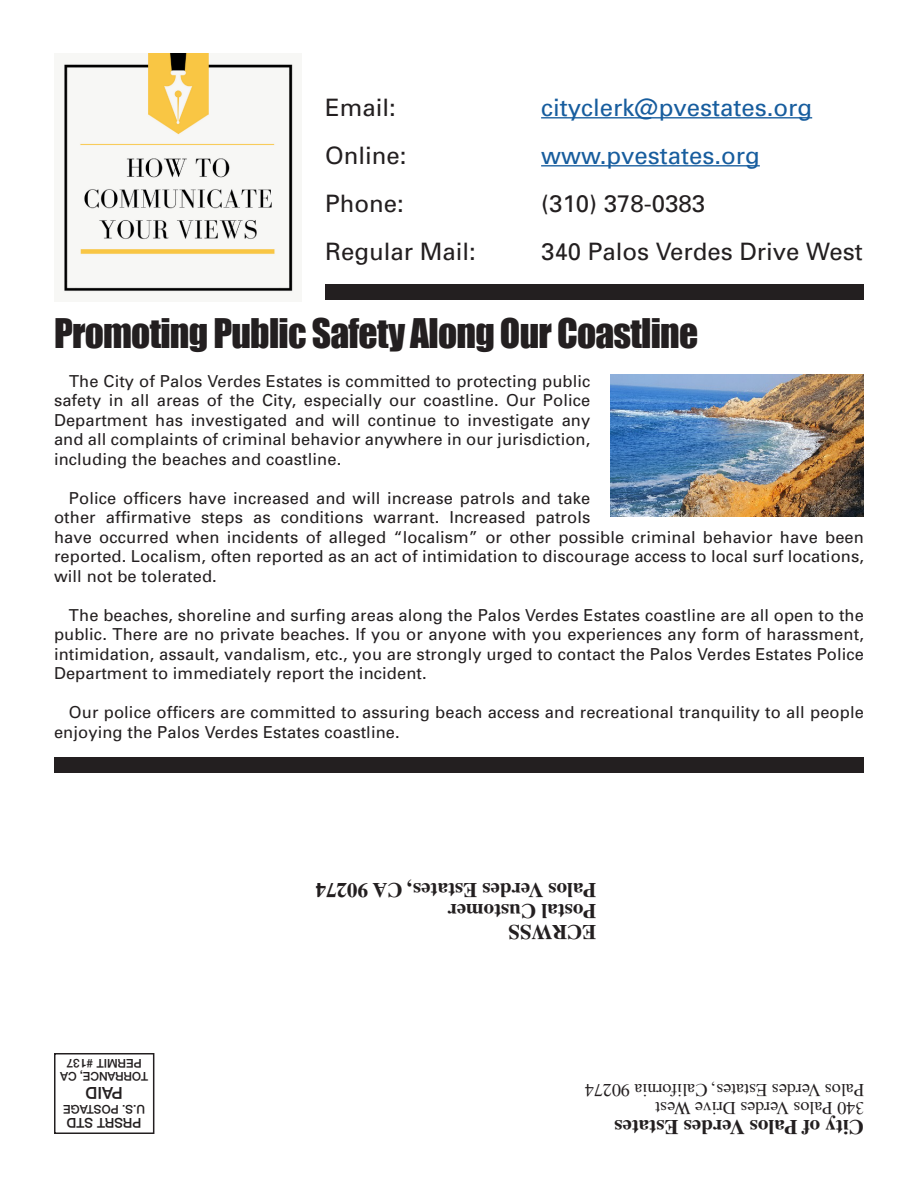
<style>
.page{position:relative;width:918px;height:1188px;background:#fff}
.page>*{position:absolute;margin:0;border:0;box-sizing:border-box;transform-origin:0 0}
.t1{font:37.5px "Impact";letter-spacing:-.02em;color:#231f20}
.t2{font:24px "Univers";color:#231f20}
.t3{font:24px "Univers";color:#175d9e}
.t4{font:700 21px/21px "Times";color:#231f20}
.t5{font:18px/18px "Times";color:#231f20}
.t6{font:16.5px/19.5px "Univers";letter-spacing:.005em;color:#231f20;text-align:justify}
.t7{font:500 16.5px "Helvetica Neue";color:#231f20}
.t8{font:500 13.5px "Helvetica Neue";color:#231f20}
.t9{font:500 12px/13.5px "Helvetica Neue";color:#231f20;text-align:center}
</style>
<div class="page">
<img style="left:611px;top:374px;width:253px;height:143px">
<img style="left:63px;top:54px;width:231px;height:239px">
<hr style="left:541px;top:117px;width:271px;height:1px;background:#175d9e">
<hr style="left:541px;top:165px;width:219px;height:1px;background:#175d9e">
<div style="left:325px;top:285px;width:539px;height:15px;background:#231f20"></div>
<div style="left:54px;top:758px;width:810px;height:15px;background:#231f20"></div>
<div style="left:54px;top:1053px;width:100px;height:81px;border:2px solid #231f20"></div>
<h2 class="t2" style="left:325px;top:92px;width:72px">Email:</h2>
<h2 class="t3" style="left:541px;top:92px;width:273px">cityclerk@pvestates.org</h2>
<h2 class="t2" style="left:325px;top:140px;width:83px">Online:</h2>
<h2 class="t3" style="left:541px;top:140px;width:220px">www.pvestates.org</h2>
<h2 class="t2" style="left:325px;top:188px;width:80px">Phone:</h2>
<h2 class="t2" style="left:541px;top:188px;width:166px">(310) 378-0383</h2>
<h2 class="t2" style="left:325px;top:236px;width:152px">Regular Mail:</h2>
<h2 class="t2" style="left:541px;top:236px;width:323px">340 Palos Verdes Drive West</h2>
<h1 class="t1" style="left:54px;top:304px;width:646px">Promoting Public Safety Along Our Coastline</h1>
<p class="t6" style="left:54px;top:371px;width:538px;text-indent:15px">The City of Palos Verdes Estates is committed to protecting public safety in all areas of the City, especially our coastline. Our Police Department has investigated and will continue to investigate any and all complaints of criminal behavior anywhere in our jurisdiction, including the beaches and coastline.</p>
<p class="t6" style="left:54px;top:488px;width:812px;text-align:left;text-indent:15px">Police officers have increased and will increase patrols and take<br>other affirmative steps as conditions warrant. Increased patrols<br>have occurred when incidents of alleged “localism” or other possible criminal behavior have been reported. Localism, often reported as an act of intimidation to discourage access to local surf locations, will not be tolerated.</p>
<p class="t6" style="left:54px;top:605px;width:812px;text-indent:15px">The beaches, shoreline and surfing areas along the Palos Verdes Estates coastline are all open to the public. There are no private beaches. If you or anyone with you experiences any form of harassment, intimidation, assault, vandalism, etc., you are strongly urged to contact the Palos Verdes Estates Police Department to immediately report the incident.</p>
<p class="t6" style="left:54px;top:703px;width:811px;text-indent:15px">Our police officers are committed to assuring beach access and recreational tranquility to all people enjoying the Palos Verdes Estates coastline.</p>
<p class="t9" style="left:148px;top:1084px;width:90px;rotate:-180deg">TORRANCE, CA<br>PERMIT #137</p>
<p class="t7" style="left:123px;top:1106px;width:39px;rotate:-180deg">PAID</p>
<p class="t9" style="left:145px;top:1117px;width:84px;rotate:-180deg">U.S. POSTAGE</p>
<p class="t8" style="left:142px;top:1134px;width:76px;rotate:-180deg">PRSRT STD</p>
<p class="t4" style="left:596px;top:945px;width:282px;rotate:-180deg">ECRWSS<br>Postal Customer<br>Palos Verdes Estates, CA 90274</p>
<p class="t5" style="left:864px;top:1118px;width:281px;rotate:-180deg">340 Palos Verdes Drive West<br>Palos Verdes Estates, California 90274</p>
<p class="t4" style="left:864px;top:1140px;width:251px;rotate:-180deg">City of Palos Verdes Estates</p>
</div>
